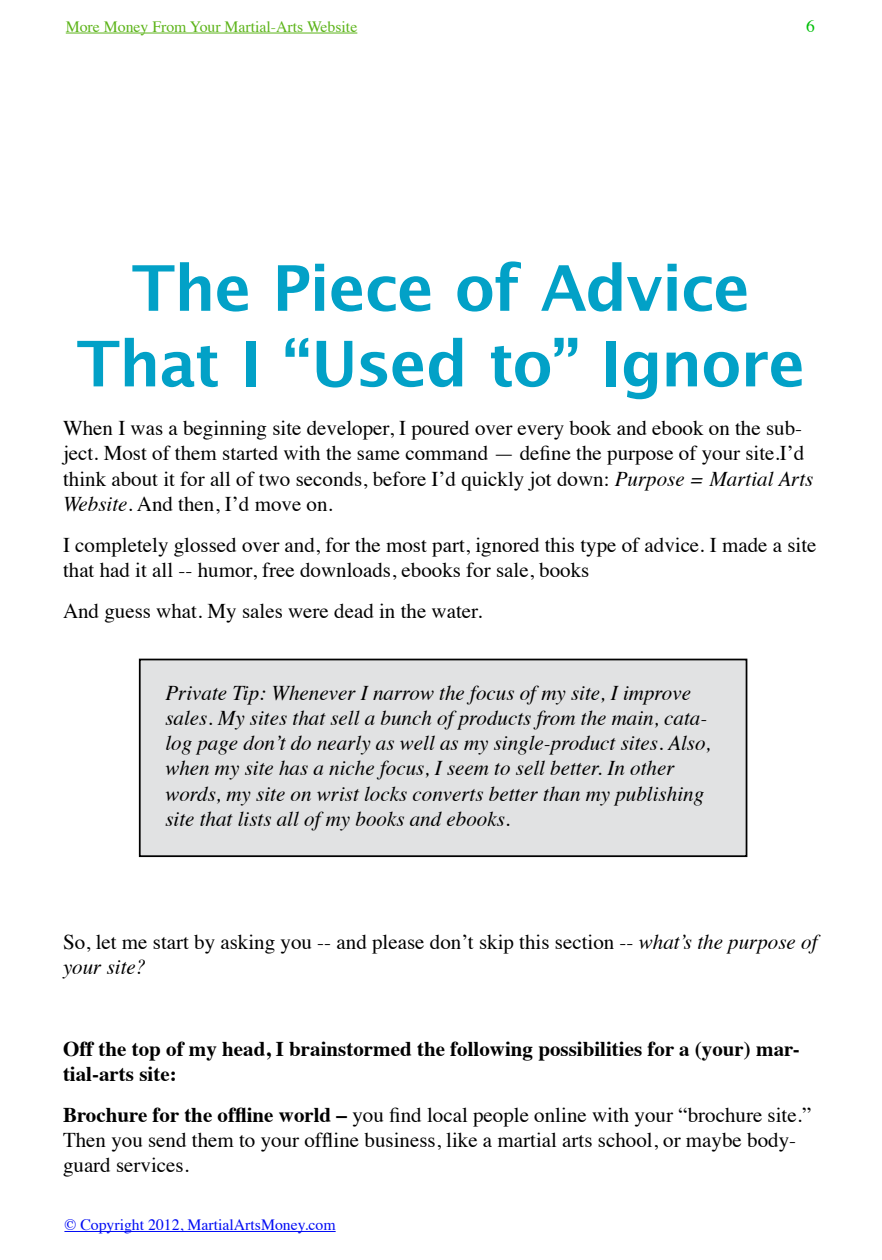
<style>
.page{position:relative;width:882px;height:1260px;background:#fff}
.page>*{position:absolute;margin:0;border:0;box-sizing:border-box;transform-origin:0 0}
.t1{font:700 63px/75.6px "Lucida Grande";letter-spacing:-.02em;color:#02a1c7;text-align:center}
.t2{font:21px/25.2px "Times";color:#000}
.t3{font:italic 21px/25.2px "Times";color:#000}
.t4{font:700 21px/25.2px "Times";color:#000}
.t5{font:17.5px "Times";color:#00bf08}
.t6{font:15.75px "Times";color:#5cb419}
.t7{font:15.75px "Times";color:#000bf4}
.s1{font-style:italic}
.s2{font-weight:700}
</style>
<div class="page">
<hr style="left:66px;top:33px;width:291px;height:1px;background:#5cb419">
<hr style="left:64px;top:1231px;width:272px;height:1px;background:#000bf4">
<div style="left:140px;top:660px;width:607px;height:196px;background:#e1e2e3"></div>
<div style="left:139px;top:659px;width:608px;height:198px;border:2px solid #000"></div>
<p class="t6" style="left:66px;top:12px;width:293px">More Money From Your Martial-Arts Website</p>
<p class="t5" style="left:806px;top:10px;width:10px">6</p>
<h1 class="t1" style="left:77px;top:250px;width:730px">The Piece of Advice<br>That I “Used to” Ignore</h1>
<p class="t2" style="left:63px;top:414px;width:752px">When I was a beginning site developer, I poured over every book and ebook on the sub&shy;ject. Most of them started with the same command — define the purpose of your site.I’d think about it for all of two seconds, before I’d quickly jot down: <span class="s1">Purpose = Martial Arts Website</span>. And then, I’d move on.</p>
<p class="t2" style="left:63px;top:530px;width:755px">I completely glossed over and, for the most part, ignored this type of advice. I made a site that had it all -- humor, free downloads, ebooks for sale, books</p>
<p class="t2" style="left:63px;top:596px;width:421px">And guess what. My sales were dead in the water.</p>
<p class="t3" style="left:165px;top:679px;width:547px">Private Tip: Whenever I narrow the focus of my site, I improve sales. My sites that sell a bunch of products from the main, cata&shy;log page don’t do nearly as well as my single-product sites. Also, when my site has a niche focus, I seem to sell better. In other words, my site on wrist locks converts better than my publishing site that lists all of my books and ebooks.</p>
<p class="t2" style="left:63px;top:927px;width:756px">So, let me start by asking you -- and please don’t skip this section -- <span class="s1">what’s the purpose of your site?</span></p>
<p class="t4" style="left:63px;top:1034px;width:738px">Off the top of my head, I brainstormed the following possibilities for a (your) mar&shy;tial-arts site:</p>
<p class="t2" style="left:63px;top:1100px;width:750px"><span class="s2">Brochure for the offline world –</span> you find local people online with your “brochure site.”<br>Then you send them to your offline business, like a martial arts school, or maybe body&shy;guard services.</p>
<p class="t7" style="left:64px;top:1210px;width:273px">© Copyright 2012, MartialArtsMoney.com</p>
</div>
